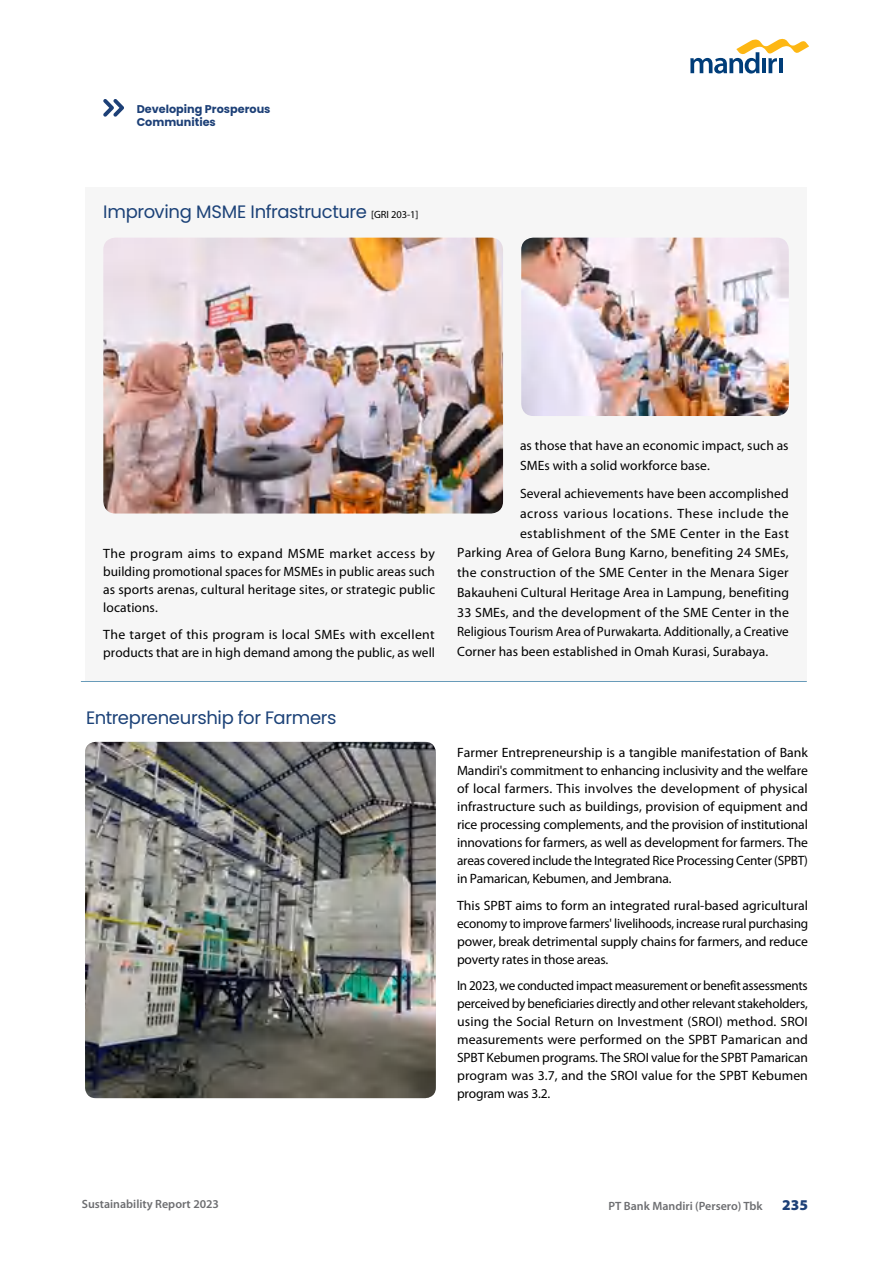
<style>
.page{position:relative;width:893px;height:1263px;background:#fff}
.page>*{position:absolute;margin:0;border:0;box-sizing:border-box;transform-origin:0 0}
.t1{font:18px "Poppins";letter-spacing:-.02em;color:#1c4278}
.t2{font:900 15px "Myriad Pro";color:#1d4077}
.t3{font:13.5px/18px "Myriad Pro";letter-spacing:.005em;color:#000;text-align:justify}
.t4{font:13.5px/18px "Myriad Pro";letter-spacing:-.015em;color:#000}
.t5{font:13.5px/18px "Myriad Pro";letter-spacing:.025em;color:#000}
.t6{font:13.5px "Myriad Pro";letter-spacing:.035em;color:#000}
.t7{font:600 12px "Myriad Pro";color:#6d6e71}
.t8{font:700 11.25px/13.5px "Poppins";color:#1d4077}
.s1{font-family:"Myriad Pro";font-size:10.5px;color:#000}
</style>
<div class="page">
<div style="left:86px;top:187px;width:721px;height:494px;background:#f6f6f6"></div>
<hr style="left:78px;top:679px;width:729px;height:3px;background:#000;opacity:.17">
<img style="left:85px;top:742px;width:351px;height:356px">
<img style="left:521px;top:238px;width:268px;height:178px">
<img style="left:103px;top:238px;width:400px;height:275px">
<svg style="left:690px;top:38px;width:119px;height:36px"></svg>
<svg style="left:103px;top:99px;width:21px;height:18px"></svg>
<p class="t8" style="left:137px;top:102px;width:135px">Developing Prosperous<br>Communities</p>
<h1 class="t1" style="left:103px;top:201px;width:317px">Improving MSME Infrastructure <span class="s1">[GRI 203-1]</span></h1>
<p class="t3" style="left:103px;top:545px;width:333px">The program aims to expand MSME market access by building promotional spaces for MSMEs in public areas such as sports arenas, cultural heritage sites, or strategic public locations.</p>
<p class="t5" style="left:103px;top:626px;width:333px">The target of this program is local SMEs with excellent products that are in high demand among the public, as well</p>
<h1 class="t1" style="left:86px;top:707px;width:252px">Entrepreneurship for Farmers</h1>
<p class="t3" style="left:520px;top:436px;width:270px;line-height:19.6px">as those that have an economic impact, such as<br>SMEs with a solid workforce base.</p>
<p class="t3" style="left:520px;top:485px;width:270px">Several achievements have been accomplished</p>
<p class="t6" style="left:520px;top:506px;width:270px">across various locations. These include the</p>
<p class="t5" style="left:520px;top:524px;width:270px">establishment of the SME Center in the East</p>
<p class="t3" style="left:457px;top:544px;width:333px">Parking Area of Gelora Bung Karno, benefiting 24 SMEs,</p>
<p class="t3" style="left:457px;top:564px;width:333px">the construction of the SME Center in the Menara Siger</p>
<p class="t3" style="left:457px;top:584px;width:333px">Bakauheni Cultural Heritage Area in Lampung, benefiting</p>
<p class="t3" style="left:457px;top:603px;width:333px">33 SMEs, and the development of the SME Center in the</p>
<p class="t3" style="left:457px;top:623px;width:333px">Religious Tourism Area of Purwakarta. Additionally, a Creative</p>
<p class="t3" style="left:457px;top:643px;width:313px">Corner has been established in Omah Kurasi, Surabaya.</p>
<p class="t3" style="left:457px;top:744px;width:352px">Farmer Entrepreneurship is a tangible manifestation of Bank Mandiri's commitment to enhancing inclusivity and the welfare of local farmers. This involves the development of physical infrastructure such as buildings, provision of equipment and rice processing complements, and the provision of institutional innovations for farmers, as well as development for farmers. The areas covered include the Integrated Rice Processing Center (SPBT) in Pamarican, Kebumen, and Jembrana.</p>
<p class="t3" style="left:457px;top:896px;width:353px">This SPBT aims to form an integrated rural-based agricultural economy to improve farmers' livelihoods, increase rural purchasing power, break detrimental supply chains for farmers, and reduce poverty rates in those areas.</p>
<p class="t4" style="left:457px;top:977px;width:352px">In 2023, we conducted impact measurement or benefit assessments perceived by beneficiaries directly and other relevant stakeholders, using the Social Return on Investment (SROI) method. SROI measurements were performed on the SPBT Pamarican and SPBT Kebumen programs. The SROI value for the SPBT Pamarican program was 3.7, and the SROI value for the SPBT Kebumen program was 3.2.</p>
<p class="t7" style="left:82px;top:1197px;width:139px">Sustainability Report 2023</p>
<p class="t7" style="left:608px;top:1200px;width:156px">PT Bank Mandiri (Persero) Tbk</p>
<p class="t2" style="left:782px;top:1197px;width:27px">235</p>
</div>
